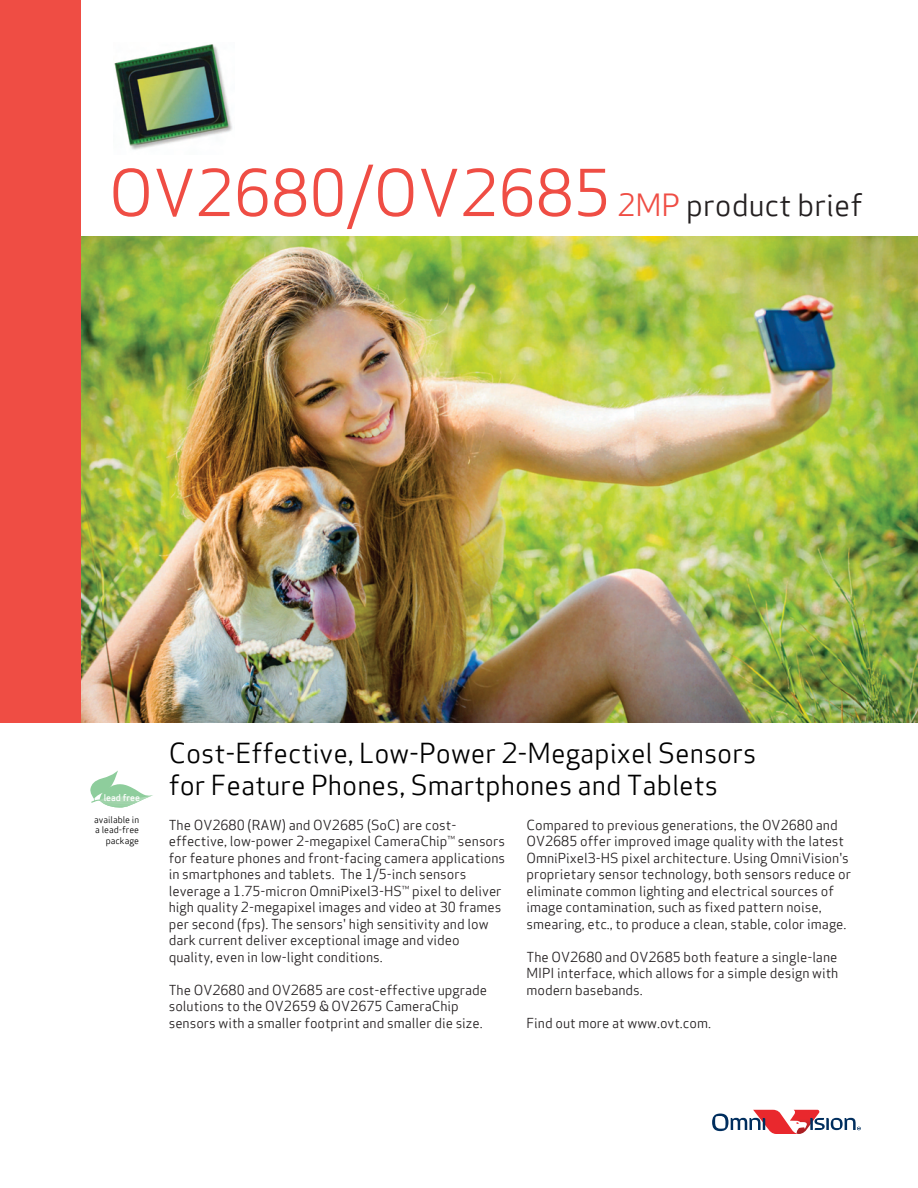
<style>
.page{position:relative;width:918px;height:1188px;background:#fff}
.page>*{position:absolute;margin:0;border:0;box-sizing:border-box;transform-origin:0 0}
.t1{font:63px "Apex Sans Book T";color:#ef4d44}
.t2{font:27px/32.2px "Apex Sans Book T";color:#000}
.t3{font:13.5px/16.5px "Apex Sans Book T";color:#231f20}
.t4{font:9.15px "Apex Sans Medium T";color:#fff}
.t5{font:9px/10.5px "Apex Sans Book T";color:#000;text-align:right}
.s1{font-size:30px}
.s2{font-size:30px;color:#231f20}
</style>
<div class="page">
<img style="left:81px;top:236px;width:837px;height:486px">
<div style="left:0;top:0;width:81px;height:722px;background:#ef4d44"></div>
<svg style="left:90px;top:770px;width:63px;height:38px"></svg>
<svg style="left:712px;top:1110px;width:149px;height:24px"></svg>
<img style="left:114px;top:44px;width:119px;height:106px">
<h1 class="t1" style="left:109px;top:152px;width:755px">OV2680/OV2685 <span class="s1">2MP</span> <span class="s2">product brief</span></h1>
<h2 class="t2" style="left:169px;top:736px;width:589px">Cost-Effective, Low-Power 2-Megapixel Sensors for Feature Phones, Smartphones and Tablets</h2>
<p class="t4" style="left:104px;top:792px;width:38px">lead free</p>
<p class="t5" style="left:94px;top:814px;width:46px">available in a lead-free package</p>
<p class="t3" style="left:169px;top:817px;width:338px">The OV2680 (RAW) and OV2685 (SoC) are cost&shy;effective, low-power 2-megapixel CameraChip™ sensors for feature phones and front-facing camera applications in smartphones and tablets. The 1/5-inch sensors leverage a 1.75-micron OmniPixel3-HS™ pixel to deliver high quality 2-megapixel images and video at 30 frames per second (fps). The sensors' high sensitivity and low dark current deliver exceptional image and video quality, even in low-light conditions.</p>
<p class="t3" style="left:169px;top:982px;width:320px">The OV2680 and OV2685 are cost-effective upgrade solutions to the OV2659 &amp; OV2675 CameraChip sensors with a smaller footprint and smaller die size.</p>
<p class="t3" style="left:526px;top:817px;width:326px">Compared to previous generations, the OV2680 and OV2685 offer improved image quality with the latest OmniPixel3-HS pixel architecture. Using OmniVision's proprietary sensor technology, both sensors reduce or eliminate common lighting and electrical sources of image contamination, such as fixed pattern noise, smearing, etc., to produce a clean, stable, color image.</p>
<p class="t3" style="left:526px;top:949px;width:313px;text-align:justify">The OV2680 and OV2685 both feature a single-lane MIPI interface, which allows for a simple design with modern basebands.</p>
<p class="t3" style="left:526px;top:1015px;width:186px">Find out more at www.ovt.com.</p>
</div>
